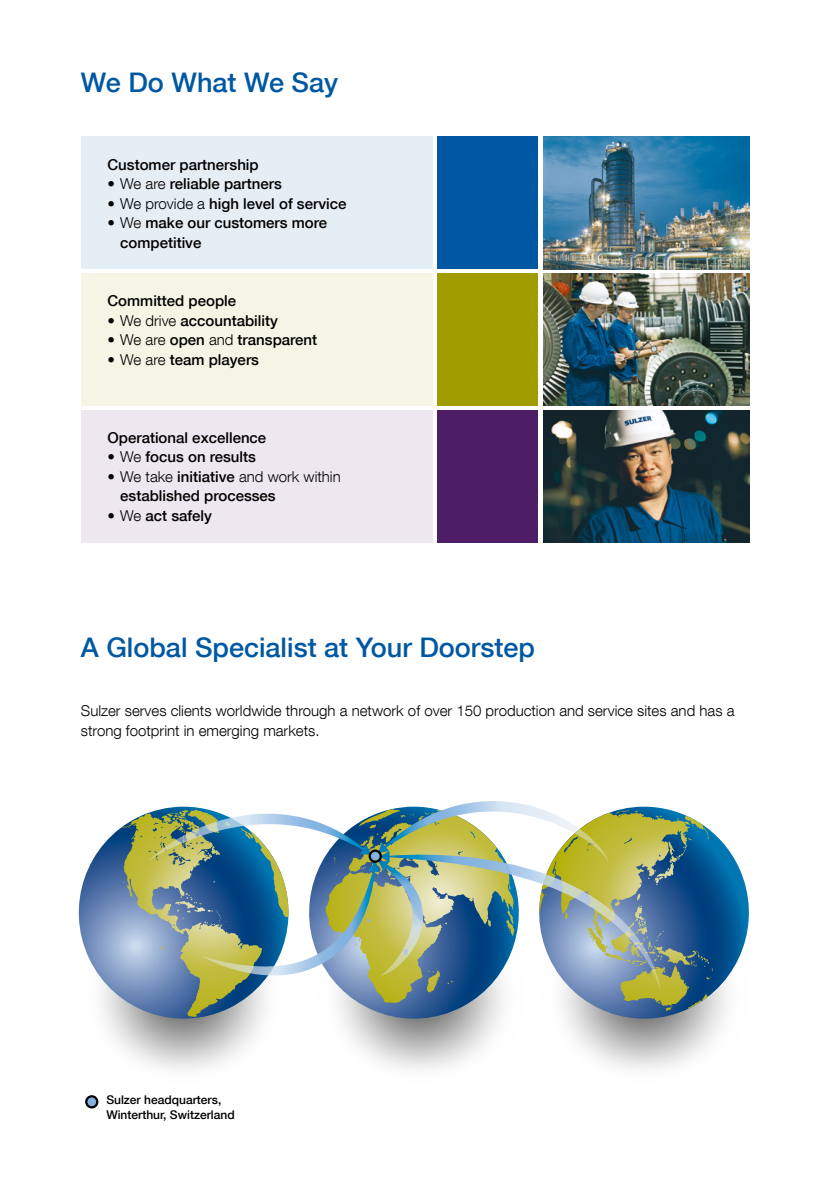
<style>
.page{position:relative;width:830px;height:1191px;background:#fff}
.page>*{position:absolute;margin:0;border:0;box-sizing:border-box;transform-origin:0 0}
.t1{font:500 27px "Helvetica Neue LT Com";color:#0058a2}
.Body_text{font:500 15px/19.5px "Helvetica Neue LT Com";color:#000}
.Body_text-2{font:300 15px/19.5px "Helvetica Neue LT Com";color:#000}
.t2{font:500 12px "Helvetica Neue LT Com";color:#000}
.s1{font-weight:300}
</style>
<div class="page">
<svg style="left:331px;top:991px;width:180px;height:42px"></svg>
<svg style="left:78px;top:828px;width:196px;height:205px"></svg>
<svg style="left:555px;top:808px;width:194px;height:225px"></svg>
<svg style="left:121px;top:801px;width:539px;height:190px"></svg>
<div style="left:81px;top:137px;width:351px;height:132px;background:#e6eef5"></div>
<div style="left:81px;top:273px;width:351px;height:132px;background:#f5f5e6"></div>
<div style="left:81px;top:410px;width:351px;height:132px;background:#ede8ef"></div>
<img style="left:543px;top:137px;width:205px;height:132px">
<img style="left:543px;top:410px;width:205px;height:132px">
<img style="left:543px;top:273px;width:205px;height:132px">
<div style="left:437px;top:137px;width:101px;height:132px;background:#0058a2"></div>
<div style="left:437px;top:273px;width:101px;height:132px;background:#a19d00"></div>
<div style="left:437px;top:410px;width:101px;height:132px;background:#4d1e65"></div>
<svg style="left:369px;top:850px;width:11px;height:11px"></svg>
<div style="left:368px;top:849px;width:14px;height:14px;border:2px solid #000;border-radius:50%"></div>
<div style="left:86px;top:1096px;width:11px;height:11px;background:#81b2e1;border-radius:50%"></div>
<div style="left:85px;top:1095px;width:13px;height:13px;border:2px solid #000;border-radius:50%"></div>
<p class="t1" style="left:81px;top:66px;width:259px">We Do What We Say</p>
<p class="Body_text" style="left:107px;top:155px;width:153px">Customer partnership</p>
<p class="Body_text" style="left:107px;top:174px;width:176px"><span class="s1">• We are</span> reliable partners</p>
<p class="Body_text" style="left:107px;top:194px;width:240px"><span class="s1">• We provide a</span> high level of service</p>
<p class="Body_text" style="left:120px;top:213px;width:208px;text-indent:-13px"><span class="s1">• We</span> make our customers more competitive</p>
<p class="Body_text" style="left:107px;top:291px;width:130px">Committed people</p>
<p class="Body_text" style="left:107px;top:311px;width:172px"><span class="s1">• We drive</span> accountability</p>
<p class="Body_text" style="left:107px;top:330px;width:211px"><span class="s1">• We are</span> open <span class="s1">and</span> transparent</p>
<p class="Body_text" style="left:107px;top:350px;width:153px"><span class="s1">• We are</span> team players</p>
<p class="Body_text" style="left:107px;top:428px;width:160px">Operational excellence</p>
<p class="Body_text" style="left:107px;top:447px;width:150px"><span class="s1">• We</span> focus on results</p>
<p class="Body_text" style="left:120px;top:467px;width:222px;text-indent:-13px"><span class="s1">• We take</span> initiative <span class="s1">and work within </span>established processes</p>
<p class="Body_text" style="left:107px;top:506px;width:106px"><span class="s1">• We</span> act safely</p>
<p class="t1" style="left:81px;top:631px;width:455px">A Global Specialist at Your Doorstep</p>
<p class="Body_text-2" style="left:81px;top:700px;width:654px">Sulzer serves clients worldwide through a network of over 150 production and service sites and has a strong footprint in emerging markets.</p>
<p class="t2" style="left:106px;top:1092px;width:116px">Sulzer headquarters,</p>
<p class="t2" style="left:106px;top:1107px;width:130px">Winterthur, Switzerland</p>
</div>
